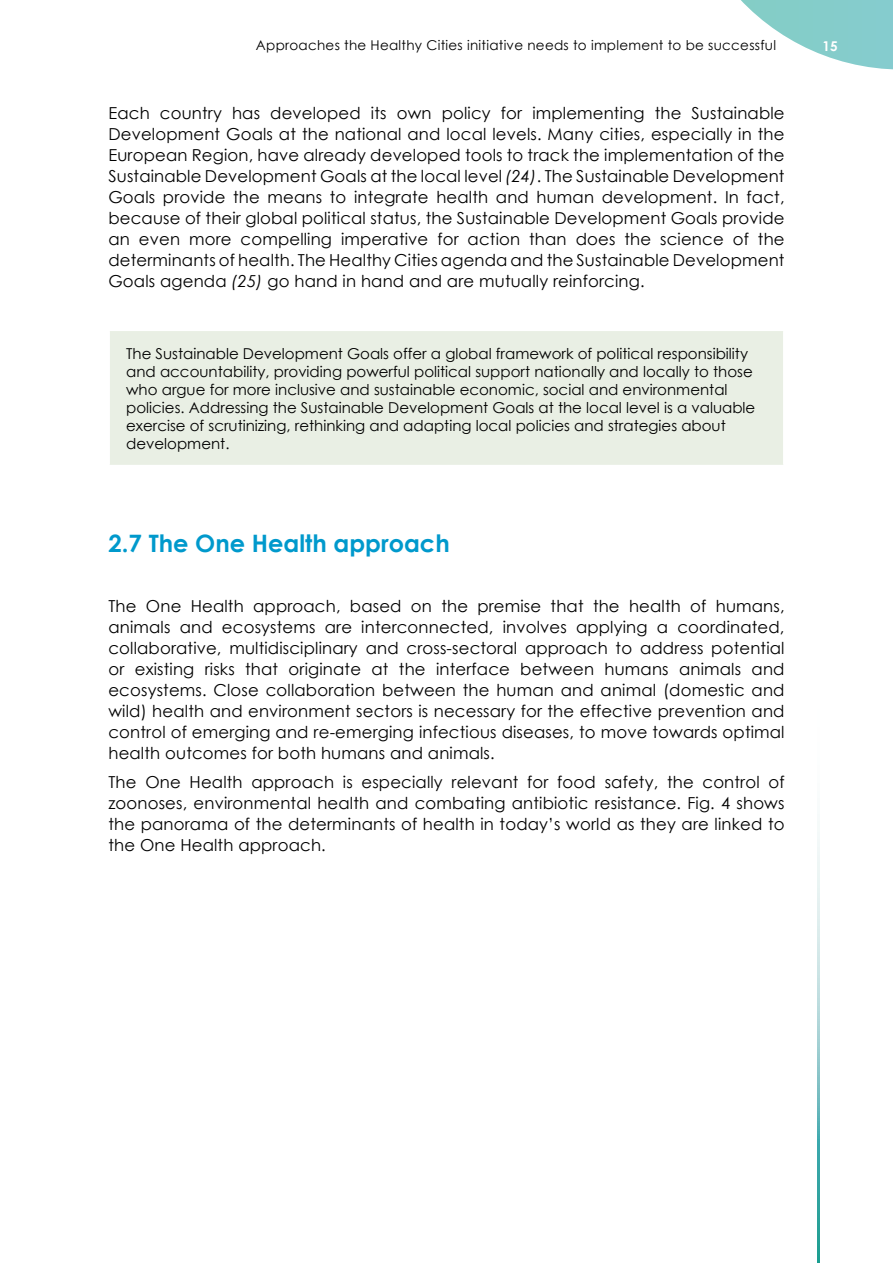
<style>
.page{position:relative;width:893px;height:1263px;background:#fff}
.page>*{position:absolute;margin:0;border:0;box-sizing:border-box;transform-origin:0 0}
.t1{font:700 24px "Century Gothic";color:#09c}
.t2{font:16.5px/21px "Century Gothic";letter-spacing:.01em;color:#000;text-align:justify}
.t3{font:15px/18px "Century Gothic";color:#000}
.t4{font:13.5px "Century Gothic";letter-spacing:.02em;color:#000}
.t5{font:700 13.5px "Century Gothic";color:#fff}
.s1{font-style:italic}
</style>
<div class="page">
<svg style="left:741px;top:0;width:152px;height:70px"></svg>
<div style="left:0;top:36px;width:784px;height:18px;background:#fff"></div>
<div style="left:809px;top:0;width:44px;height:54px;background:#85ccca"></div>
<hr style="left:855px;top:45px;width:38px;height:2px;background:#9cbb58">
<svg style="left:818px;top:832px;width:1px;height:431px"></svg>
<div style="left:109px;top:330px;width:675px;height:136px;background:#e9efe4"></div>
<hr style="left:108px;top:330px;width:676px;height:1px;background:#fff">
<hr style="left:108px;top:331px;width:2px;height:134px;background:#fff">
<hr style="left:783px;top:331px;width:1px;height:134px;background:#fff">
<hr style="left:108px;top:465px;width:676px;height:1px;background:#fff">
<p class="t4" style="left:256px;top:36px;width:522px">Approaches the Healthy Cities initiative needs to implement to be successful</p>
<p class="t5" style="left:823px;top:36px;width:17px">15</p>
<p class="t2" style="left:108px;top:102px;width:678px">Each country has developed its own policy for implementing the Sustainable Development Goals at the national and local levels. Many cities, especially in the European Region, have already developed tools to track the implementation of the Sustainable Development Goals at the local level <span class="s1">(24)</span>. The Sustainable Development Goals provide the means to integrate health and human development. In fact, because of their global political status, the Sustainable Development Goals provide an even more compelling imperative for action than does the science of the determinants of health. The Healthy Cities agenda and the Sustainable Development Goals agenda <span class="s1">(25)</span> go hand in hand and are mutually reinforcing.</p>
<p class="t3" style="left:126px;top:344px;width:631px">The Sustainable Development Goals offer a global framework of political responsibility and accountability, providing powerful political support nationally and locally to those who argue for more inclusive and sustainable economic, social and environmental policies. Addressing the Sustainable Development Goals at the local level is a valuable exercise of scrutinizing, rethinking and adapting local policies and strategies about development.</p>
<h1 class="t1" style="left:108px;top:525px;width:343px">2.7 The One Health approach</h1>
<p class="t2" style="left:108px;top:595px;width:678px">The One Health approach, based on the premise that the health of humans, animals and ecosystems are interconnected, involves applying a coordinated, collaborative, multidisciplinary and cross-sectoral approach to address potential or existing risks that originate at the interface between humans animals and ecosystems. Close collaboration between the human and animal (domestic and wild) health and environment sectors is necessary for the effective prevention and control of emerging and re-emerging infectious diseases, to move towards optimal health outcomes for both humans and animals.</p>
<p class="t2" style="left:108px;top:771px;width:678px">The One Health approach is especially relevant for food safety, the control of zoonoses, environmental health and combating antibiotic resistance. Fig. 4 shows the panorama of the determinants of health in today’s world as they are linked to the One Health approach.</p>
</div>
